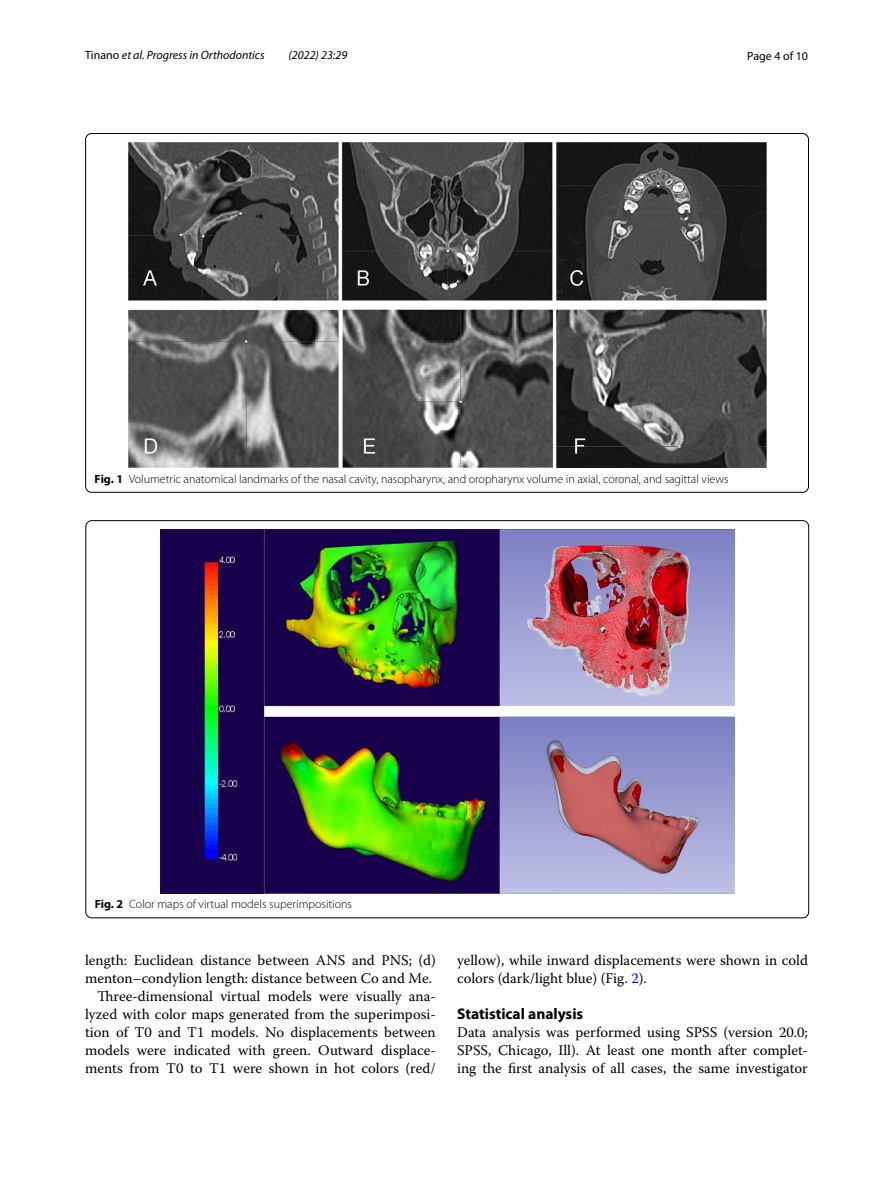
<style>
.page{position:relative;width:893px;height:1187px;background:#fff}
.page>*{position:absolute;margin:0;border:0;box-sizing:border-box;transform-origin:0 0}
.t1{font:700 15.45px "Myriad Pro";color:#000}
.t2{font:14.7px/18px "Warnock Pro";color:#000;text-align:right}
.t3{font:300 12px "Myriad Pro";color:#000}
.t4{font:italic 12px "Myriad Pro";color:#000}
.t5{font:12px "Myriad Pro";color:#000}
.s1{font-style:normal}
.s2{font-weight:700}
.s3{color:#00f}
</style>
<div class="page">
<img style="left:128px;top:142px;width:638px;height:325px">
<img style="left:160px;top:529px;width:574px;height:364px">
<p class="t4" style="left:85px;top:48px;width:181px"><span class="s1">Tinano</span> et al. Progress in Orthodontics</p>
<p class="t4" style="left:289px;top:48px;width:60px">(2022) 23:29</p>
<p class="t5" style="left:747px;top:48px;width:62px">Page 4 of 10</p>
<p class="t3" style="left:95px;top:472px;width:635px"><span class="s2">Fig. 1</span> Volumetric anatomical landmarks of the nasal cavity, nasopharynx, and oropharynx volume in axial, coronal, and sagittal views</p>
<p class="t3" style="left:95px;top:897px;width:259px"><span class="s2">Fig. 2</span> Color maps of virtual models superimpositions</p>
<p class="t2" style="left:85px;top:950px;width:352px">length: Euclidean distance between ANS and PNS; (d) menton–condylion length: distance between Co and Me.<br>Three-dimensional virtual models were visually ana&shy;lyzed with color maps generated from the superimposi&shy;tion of T0 and T1 models. No displacements between models were indicated with green. Outward displace&shy;ments from T0 to T1 were shown in hot colors (red/</p>
<p class="t2" style="left:457px;top:950px;width:352px;text-align:left">yellow), while inward displacements were shown in cold colors (dark/light blue) (Fig. <span class="s3">2</span>).</p>
<p class="t1" style="left:457px;top:1003px;width:128px">Statistical analysis</p>
<p class="t2" style="left:457px;top:1022px;width:352px;text-align:justify">Data analysis was performed using SPSS (version 20.0; SPSS, Chicago, Ill). At least one month after complet&shy;ing the first analysis of all cases, the same investigator</p>
</div>
